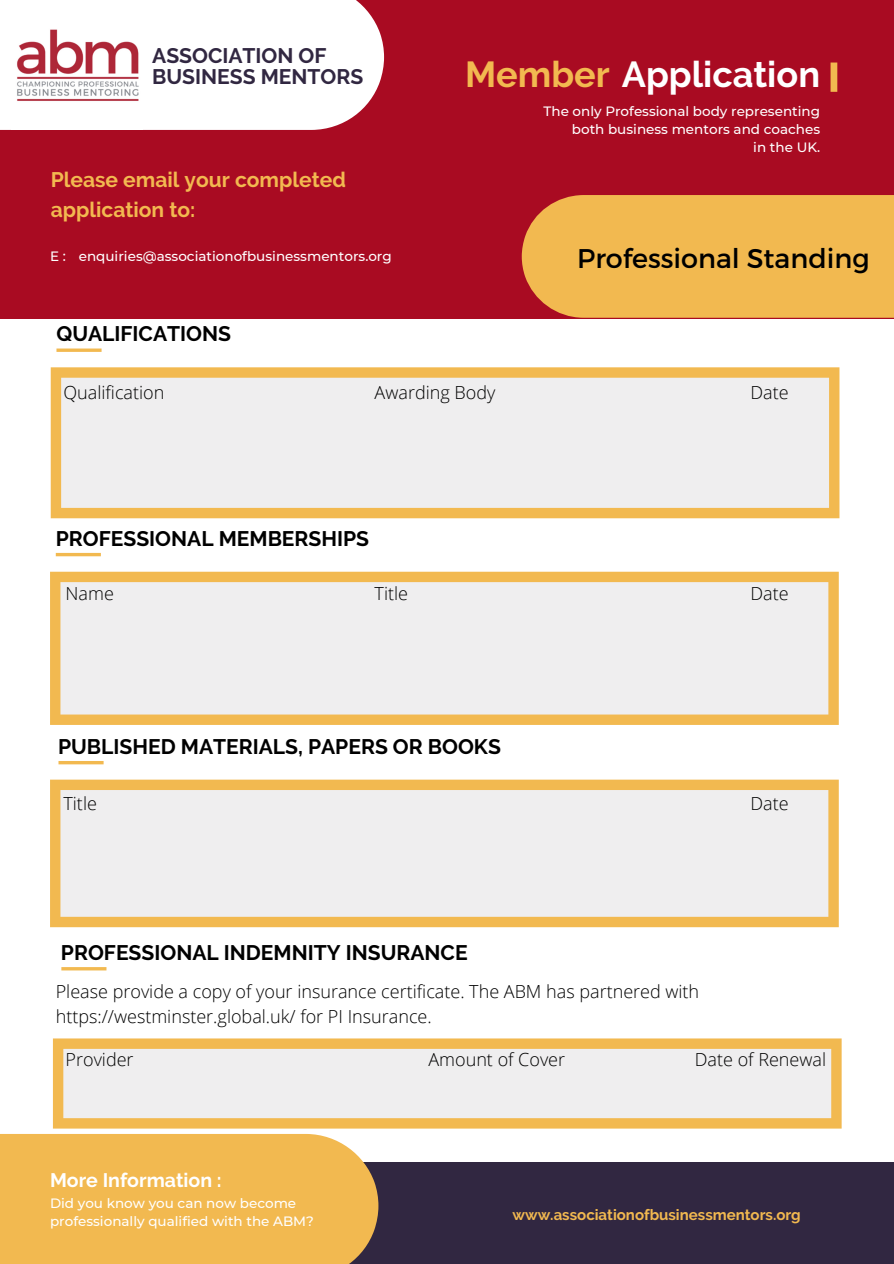
<style>
.page{position:relative;width:894px;height:1264px;background:#fff}
.page>*{position:absolute;margin:0;border:0;box-sizing:border-box;transform-origin:0 0}
.t1{font:700 36px "Raleway";color:#fff}
.t2{font:27px "Montserrat";color:#000}
.t3{font:700 21px "Raleway";color:#000}
.t4{font:700 21px/29.2px "Raleway";color:#f2b950}
.t5{font:700 21px/21.5px "Raleway";color:#312741}
.t6{font:700 19.5px "Raleway";color:#fff}
.t7{font:300 18px/24.8px "Open Sans";color:#000}
.t8{font:700 15px "Raleway";color:#f2b950}
.t9{font:500 13.5px/18px "Montserrat";color:#fff;text-align:right}
.s1{color:#f2b950}
</style>
<div class="page">
<div style="left:0;top:0;width:893px;height:318px;background:#a90b22"></div>
<div style="left:521px;top:195px;width:372px;height:123px;background:#f2b950"></div>
<div style="left:830px;top:62px;width:7px;height:30px;background:#f2b950"></div>
<div style="left:0;top:1161px;width:893px;height:102px;background:#312741"></div>
<div style="left:0;top:1134px;width:378px;height:129px;background:#f2b950"></div>
<div style="left:0;top:0;width:384px;height:130px;background:#fff"></div>
<svg style="left:56px;top:348px;width:45px;height:4px"></svg>
<img style="left:11px;top:0;width:131px;height:129px">
<hr style="left:58px;top:761px;width:46px;height:3px;background:#f2b950">
<svg style="left:51px;top:367px;width:788px;height:151px;background:#efe5d5"></svg>
<hr style="left:56px;top:553px;width:45px;height:3px;background:#f2b950">
<svg style="left:50px;top:571px;width:788px;height:154px;background:#efe5d6"></svg>
<svg style="left:50px;top:779px;width:788px;height:148px;background:#efe5d5"></svg>
<hr style="left:61px;top:967px;width:45px;height:3px;background:#f2b950">
<svg style="left:53px;top:1038px;width:788px;height:90px;background:#efe1c8"></svg>
<p class="t5" style="left:152px;top:45px;width:212px">ASSOCIATION OF<br>BUSINESS MENTORS</p>
<p class="t4" style="left:51px;top:165px;width:297px">Please email your completed application to:</p>
<p class="t9" style="left:50px;top:247px;width:17px">E :</p>
<p class="t9" style="left:79px;top:247px;width:314px">enquiries@associationofbusinessmentors.org</p>
<p class="t3" style="left:56px;top:321px;width:176px">QUALIFICATIONS</p>
<p class="t1" style="left:465px;top:53px;width:356px"><span class="s1">Member</span> Application</p>
<p class="t9" style="left:543px;top:102px;width:278px">The only Professional body representing both business mentors and coaches</p>
<p class="t9" style="left:753px;top:138px;width:68px">in the UK.</p>
<p class="t2" style="left:577px;top:240px;width:294px">Professional Standing</p>
<p class="t7" style="left:63px;top:380px;width:102px">Qualification</p>
<p class="t7" style="left:374px;top:380px;width:122px">Awarding Body</p>
<p class="t7" style="left:750px;top:380px;width:40px">Date</p>
<p class="t3" style="left:56px;top:526px;width:315px">PROFESSIONAL MEMBERSHIPS</p>
<p class="t7" style="left:66px;top:581px;width:50px">Name</p>
<p class="t7" style="left:374px;top:581px;width:35px">Title</p>
<p class="t7" style="left:750px;top:581px;width:40px">Date</p>
<p class="t3" style="left:58px;top:734px;width:444px">PUBLISHED MATERIALS, PAPERS OR BOOKS</p>
<p class="t7" style="left:63px;top:790px;width:35px">Title</p>
<p class="t7" style="left:750px;top:790px;width:40px">Date</p>
<p class="t3" style="left:61px;top:940px;width:408px">PROFESSIONAL INDEMNITY INSURANCE</p>
<p class="t7" style="left:56px;top:978px;width:644px">Please provide a copy of your insurance certificate. The ABM has partnered with https://westminster.global.uk/ for PI Insurance.</p>
<p class="t7" style="left:66px;top:1047px;width:69px">Provider</p>
<p class="t7" style="left:428px;top:1047px;width:138px">Amount of Cover</p>
<p class="t7" style="left:694px;top:1047px;width:133px">Date of Renewal</p>
<p class="t6" style="left:50px;top:1168px;width:173px">More Information :</p>
<p class="t9" style="left:50px;top:1194px;width:265px;text-align:left">Did you know you can now become professionally qualified with the ABM?</p>
<p class="t8" style="left:512px;top:1205px;width:290px">www.associationofbusinessmentors.org</p>
</div>
